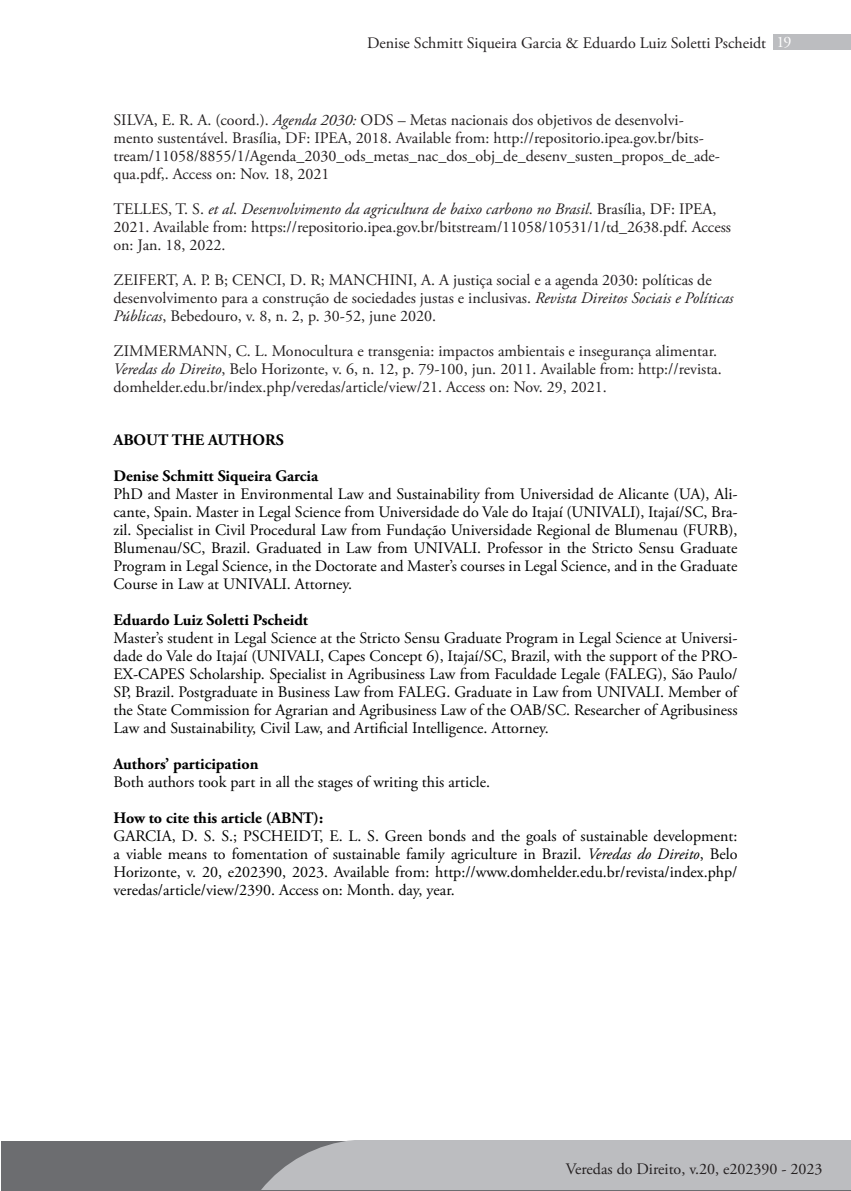
<style>
.page{position:relative;width:851px;height:1191px;background:#fff}
.page>*{position:absolute;margin:0;border:0;box-sizing:border-box;transform-origin:0 0}
.t1{font:16px/18px "Adobe Garamond Pro";color:#000001;text-align:justify}
.t2{font:16px/18px "Adobe Garamond Pro";color:#231f20}
.t3{font:700 16px "Adobe Garamond Pro";color:#000001}
.t4{font:16px "Adobe Garamond Pro";color:#fff}
.s1{font-style:italic}
</style>
<div class="page">
<div style="left:1px;top:1141px;width:849px;height:50px;background:#6c6d70"></div>
<hr style="left:0;top:1140px;width:1px;height:50px;background:#6c6d70">
<div style="left:773px;top:34px;width:77px;height:16px;background:#bcbdc0"></div>
<div style="left:261px;top:1140px;width:589px;height:50px;background:#bcbdc0"></div>
<p class="t2" style="left:367px;top:34px;width:400px">Denise Schmitt Siqueira Garcia &amp; Eduardo Luiz Soletti Pscheidt</p>
<p class="t4" style="left:777px;top:32px;width:15px">19</p>
<p class="t2" style="left:113px;top:111px;width:608px">SILVA, E. R. A. (coord.). <span class="s1">Agenda 2030:</span> ODS – Metas nacionais dos objetivos de desenvolvi&shy;mento sustentável. Brasília, DF: IPEA, 2018. Available from: http://repositorio.ipea.gov.br/bits&shy;tream/11058/8855/1/Agenda_2030_ods_metas_nac_dos_obj_de_desenv_susten_propos_de_ade&shy;qua.pdf,. Access on: Nov. 18, 2021</p>
<p class="t2" style="left:113px;top:200px;width:619px">TELLES, T. S. <span class="s1">et al</span>. <span class="s1">Desenvolvimento da agricultura de baixo carbono no Brasil</span>. Brasília, DF: IPEA,<br>2021. Available from: https://repositorio.ipea.gov.br/bitstream/11058/10531/1/td_2638.pdf. Access on: Jan. 18, 2022.</p>
<p class="t2" style="left:113px;top:271px;width:621px">ZEIFERT, A. P. B; CENCI, D. R; MANCHINI, A. A justiça social e a agenda 2030: políticas de desenvolvimento para a construção de sociedades justas e inclusivas. <span class="s1">Revista Direitos Sociais e Políticas<br>Públicas</span>, Bebedouro, v. 8, n. 2, p. 30-52, june 2020.</p>
<p class="t2" style="left:113px;top:343px;width:609px">ZIMMERMANN, C. L. Monocultura e transgenia: impactos ambientais e insegurança alimentar.<br><span class="s1">Veredas do Direito</span>, Belo Horizonte, v. 6, n. 12, p. 79-100, jun. 2011. Available from: http://revista. domhelder.edu.br/index.php/veredas/article/view/21. Access on: Nov. 29, 2021.</p>
<p class="t3" style="left:113px;top:431px;width:172px">ABOUT THE AUTHORS</p>
<p class="t3" style="left:113px;top:467px;width:206px">Denise Schmitt Siqueira Garcia</p>
<p class="t1" style="left:113px;top:486px;width:625px">PhD and Master in Environmental Law and Sustainability from Universidad de Alicante (UA), Ali&shy;cante, Spain. Master in Legal Science from Universidade do Vale do Itajaí (UNIVALI), Itajaí/SC, Bra&shy;zil. Specialist in Civil Procedural Law from Fundação Universidade Regional de Blumenau (FURB), Blumenau/SC, Brazil. Graduated in Law from UNIVALI. Professor in the Stricto Sensu Graduate Program in Legal Science, in the Doctorate and Master’s courses in Legal Science, and in the Graduate Course in Law at UNIVALI. Attorney.</p>
<p class="t3" style="left:113px;top:611px;width:196px">Eduardo Luiz Soletti Pscheidt</p>
<p class="t1" style="left:113px;top:630px;width:625px">Master’s student in Legal Science at the Stricto Sensu Graduate Program in Legal Science at Universi&shy;dade do Vale do Itajaí (UNIVALI, Capes Concept 6), Itajaí/SC, Brazil, with the support of the PRO-EX-CAPES Scholarship. Specialist in Agribusiness Law from Faculdade Legale (FALEG), São Paulo/ SP, Brazil. Postgraduate in Business Law from FALEG. Graduate in Law from UNIVALI. Member of the State Commission for Agrarian and Agribusiness Law of the OAB/SC. Researcher of Agribusiness Law and Sustainability, Civil Law, and Artificial Intelligence. Attorney.</p>
<p class="t3" style="left:113px;top:755px;width:147px">Authors’ participation</p>
<p class="t1" style="left:113px;top:774px;width:378px">Both authors took part in all the stages of writing this article.</p>
<p class="t3" style="left:113px;top:809px;width:211px">How to cite this article (ABNT):</p>
<p class="t1" style="left:113px;top:828px;width:625px">GARCIA, D. S. S.; PSCHEIDT, E. L. S. Green bonds and the goals of sustainable development: a viable means to fomentation of sustainable family agriculture in Brazil. <span class="s1">Veredas do Direito</span>, Belo Horizonte, v. 20, e202390, 2023. Available from: http://www.domhelder.edu.br/revista/index.php/ veredas/article/view/2390. Access on: Month. day, year.</p>
<p class="t2" style="left:565px;top:1160px;width:258px">Veredas do Direito, v.20, e202390 - 2023</p>
</div>
